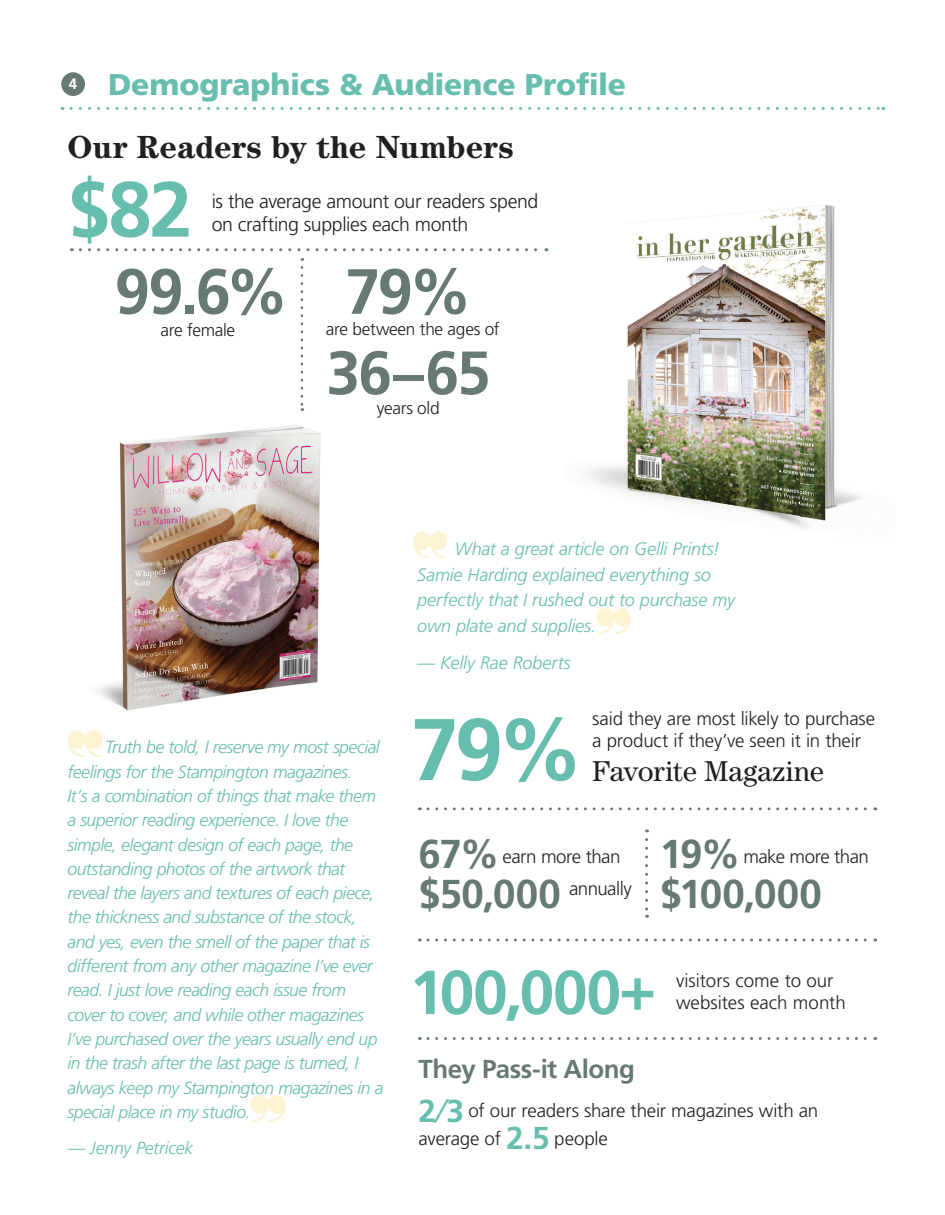
<style>
.page{position:relative;width:945px;height:1215px;background:#fff}
.page>*{position:absolute;margin:0;border:0;box-sizing:border-box;transform-origin:0 0}
.t1{font:700 87.45px "Frutiger";color:#67beaf}
.t2{font:700 78px "Frutiger";color:#67beaf}
.t3{font:700 63.75px "Frutiger";color:#677974}
.t4{font:700 61.95px "Frutiger";letter-spacing:-.015em;color:#67beaf}
.t5{font:700 61.05px "Frutiger";color:#677974}
.t6{font:700 40.35px "Frutiger";letter-spacing:.005em;color:#677974}
.t7{font:700 32.1px "Century";color:#231f20}
.t8{font:900 30px "Frutiger";letter-spacing:-.005em;color:#67beaf}
.t9{font:28.8px "Century";color:#231f20}
.t10{font:700 25.95px "Frutiger";letter-spacing:-.02em;color:#677974}
.t11{font:300 19.5px/23.4px "Frutiger";letter-spacing:-.02em;color:#231f20}
.t12{font:300 18.75px/22.5px "Frutiger";letter-spacing:-.01em;color:#231f20}
.t13{font:300 18.75px/31.7px "Frutiger";letter-spacing:-.03em;color:#231f20}
.t14{font:italic 300 18px/25.5px "Frutiger";letter-spacing:-.01em;color:#67beaf}
.t15{font:italic 300 17.55px/24.3px "Frutiger";letter-spacing:-.03em;color:#67beaf}
.t16{font:italic 300 17.55px "Frutiger";letter-spacing:-.01em;color:#67beaf}
.t17{font:300 17.25px "Frutiger";letter-spacing:-.02em;color:#231f20}
.s1{font-weight:700;font-size:40.35px;color:#677974}
.s2{font-weight:700;font-size:31.65px;color:#67beaf}
</style>
<div class="page">
<img style="left:585px;top:205px;width:277px;height:323px">
<img style="left:98px;top:403px;width:223px;height:308px">
<svg style="left:413px;top:532px;width:34px;height:26px"></svg>
<svg style="left:597px;top:608px;width:34px;height:26px"></svg>
<svg style="left:428px;top:939px;width:448px;height:2px"></svg>
<svg style="left:428px;top:1037px;width:448px;height:3px"></svg>
<svg style="left:645px;top:839px;width:3px;height:79px"></svg>
<svg style="left:428px;top:807px;width:448px;height:3px"></svg>
<svg style="left:251px;top:1095px;width:35px;height:27px"></svg>
<svg style="left:68px;top:731px;width:35px;height:26px"></svg>
<svg style="left:301px;top:267px;width:2px;height:144px"></svg>
<svg style="left:80px;top:248px;width:467px;height:3px"></svg>
<svg style="left:71px;top:107px;width:813px;height:3px"></svg>
<div style="left:61px;top:72px;width:24px;height:24px;background:#677974;border-radius:50%"></div>
<h3 class="t8" style="left:69px;top:66px;width:559px"><sup>4</sup> Demographics &amp; Audience Profile</h3>
<h3 class="t7" style="left:68px;top:127px;width:448px">Our Readers by the Numbers</h3>
<h2 class="t2" style="left:68px;top:164px;width:127px">$82</h2>
<p class="t11" style="left:212px;top:190px;width:328px">is the average amount our readers spend on crafting supplies each month</p>
<h3 class="t3" style="left:115px;top:254px;width:176px">99.6%</h3>
<p class="t17" style="left:161px;top:320px;width:76px">are female</p>
<h3 class="t3" style="left:345px;top:254px;width:129px">79%</h3>
<h3 class="t5" style="left:326px;top:337px;width:166px">36–65</h3>
<p class="t17" style="left:326px;top:319px;width:175px">are between the ages of</p>
<p class="t17" style="left:377px;top:398px;width:64px">years old</p>
<p class="t15" style="left:67px;top:735px;width:318px;text-indent:38px">Truth be told, I reserve my most special feelings for the Stampington magazines.<br>It’s a combination of things that make them a superior reading experience. I love the simple, elegant design of each page, the outstanding photos of the artwork that reveal the layers and textures of each piece, the thickness and substance of the stock, and yes, even the smell of the paper that is different from any other magazine I’ve ever read. I just love reading each issue from cover to cover, and while other magazines I’ve purchased over the years usually end up in the trash after the last page is turned, I always keep my Stampington magazines in a special place in my studio.</p>
<p class="t16" style="left:67px;top:1138px;width:127px">— Jenny Petricek</p>
<p class="t14" style="left:417px;top:537px;width:319px;text-indent:37px">What a great article on Gelli Prints!<br>Samie Harding explained everything so perfectly that I rushed out to purchase my own plate and supplies.</p>
<p class="t14" style="left:417px;top:651px;width:155px">— Kelly Rae Roberts</p>
<h1 class="t1" style="left:410px;top:698px;width:175px">79%</h1>
<p class="t12" style="left:592px;top:707px;width:284px">said they are most likely to purchase a product if they’ve seen it in their</p>
<h3 class="t9" style="left:592px;top:754px;width:233px">Favorite Magazine</h3>
<p class="t13" style="left:419px;top:841px;width:215px"><span class="s1">67%</span> earn more than <span class="s1">$50,000</span> annually</p>
<p class="t13" style="left:660px;top:841px;width:211px"><span class="s1">19%</span> make more than</p>
<h3 class="t6" style="left:660px;top:870px;width:163px">$100,000</h3>
<h3 class="t4" style="left:409px;top:956px;width:248px">100,000+</h3>
<p class="t12" style="left:676px;top:970px;width:171px">visitors come to our websites each month</p>
<h3 class="t10" style="left:419px;top:1054px;width:218px">They Pass-it Along</h3>
<p class="t12" style="left:419px;top:1098px;width:401px;line-height:27.3px"><span class="s2">2⁄3</span> of our readers share their magazines with an average of <span class="s2">2.5</span> people</p>
</div>
